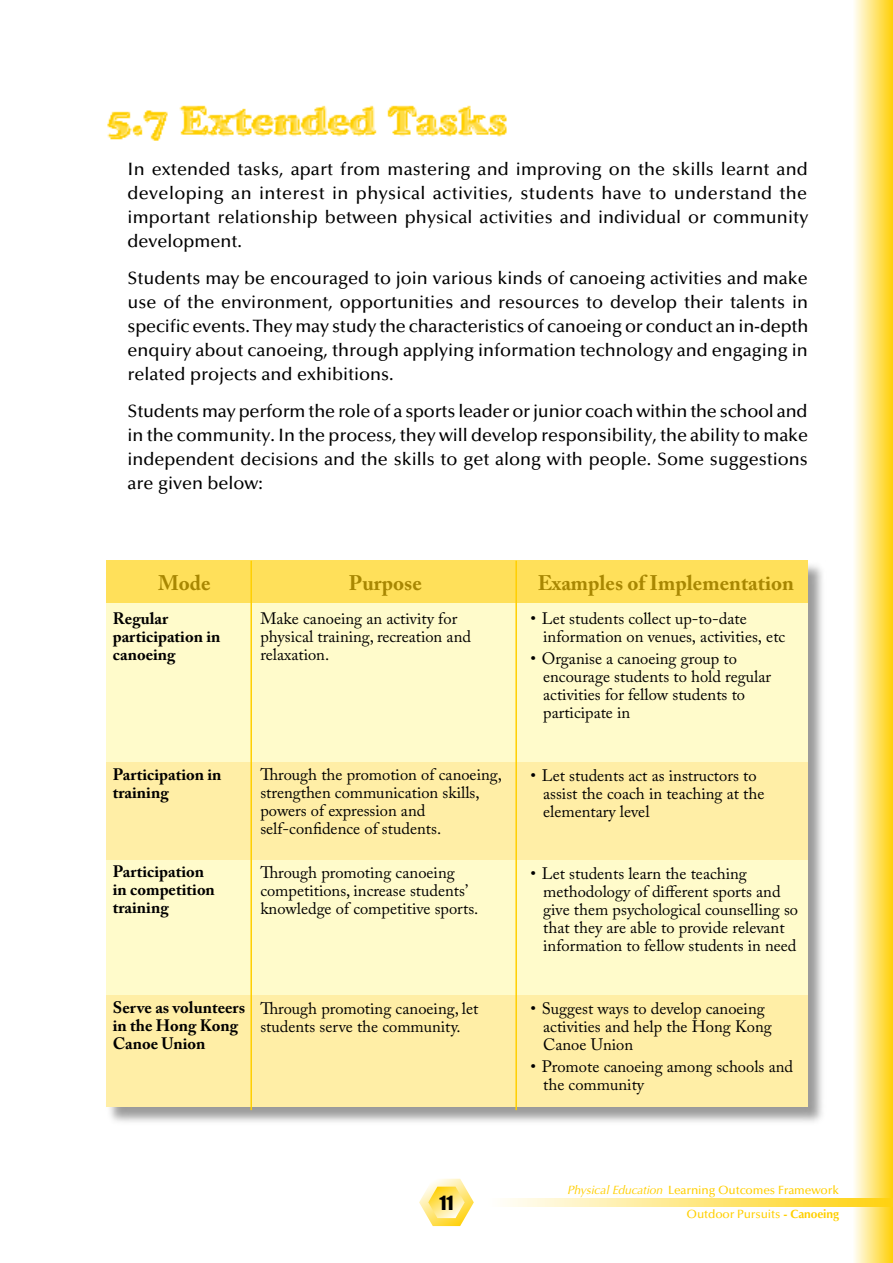
<style>
.page{position:relative;width:893px;height:1263px;background:#fff}
.page>*{position:absolute;margin:0;border:0;box-sizing:border-box;transform-origin:0 0}
.t1{font:700 21px "Adobe Caslon Pro";color:#a88702}
.t2{font:500 18px/24px "Optima";color:#000;text-align:justify}
.t3{font:18px "Impact";color:#000}
.t4{font:16.5px/18px "Adobe Caslon Pro";color:#000}
.t5{font:700 16.5px/18px "Adobe Caslon Pro";color:#000}
.t6{font:500 12px/24.8px "Optima";letter-spacing:-.01em;color:#ffcf01;text-align:right}
.s1{font-weight:400;font-style:italic}
.s2{font-weight:700}
</style>
<div class="page">
<div style="left:852px;top:0;width:41px;height:1263px;background:linear-gradient(to right,#fff,#ffd007)"></div>
<svg style="left:419px;top:1179px;width:55px;height:47px"></svg>
<svg style="left:505px;top:1198px;width:388px;height:9px;background:#ffe780"></svg>
<div style="left:106px;top:560px;width:721px;height:566px;background:#000;opacity:.4"></div>
<div style="left:106px;top:561px;width:702px;height:546px;background:#fffbcb"></div>
<div style="left:106px;top:995px;width:702px;height:112px;background:#ffeea6"></div>
<div style="left:106px;top:762px;width:702px;height:97px;background:#ffeea6"></div>
<div style="left:106px;top:561px;width:702px;height:42px;background:#ffe05a"></div>
<hr style="left:250px;top:561px;width:2px;height:549px;background:#ffcf01">
<hr style="left:515px;top:561px;width:2px;height:549px;background:#ffcf01">
<img style="left:107px;top:105px;width:400px;height:36px">
<p class="t2" style="left:128px;top:158px;width:682px">In extended tasks, apart from mastering and improving on the skills learnt and developing an interest in physical activities, students have to understand the important relationship between physical activities and individual or community development.</p>
<p class="t2" style="left:128px;top:267px;width:682px">Students may be encouraged to join various kinds of canoeing activities and make use of the environment, opportunities and resources to develop their talents in specific events. They may study the characteristics of canoeing or conduct an in-depth enquiry about canoeing, through applying information technology and engaging in related projects and exhibitions.</p>
<p class="t2" style="left:128px;top:399px;width:682px">Students may perform the role of a sports leader or junior coach within the school and in the community. In the process, they will develop responsibility, the ability to make independent decisions and the skills to get along with people. Some suggestions are given below:</p>
<p class="t1" style="left:158px;top:570px;width:54px">Mode</p>
<p class="t1" style="left:349px;top:570px;width:75px">Purpose</p>
<p class="t1" style="left:538px;top:570px;width:258px">Examples of Implementation</p>
<p class="t5" style="left:113px;top:609px;width:109px">Regular participation in canoeing</p>
<p class="t4" style="left:260px;top:609px;width:212px">Make canoeing an activity for physical training, recreation and relaxation.</p>
<p class="t4" style="left:543px;top:609px;width:244px;text-indent:-13px">• Let students collect up-to-date information on venues, activities, etc</p>
<p class="t4" style="left:543px;top:649px;width:229px;text-indent:-13px">• Organise a canoeing group to encourage students to hold regular activities for fellow students to participate in</p>
<p class="t5" style="left:113px;top:765px;width:110px">Participation in training</p>
<p class="t5" style="left:113px;top:862px;width:104px">Participation in competition training</p>
<p class="t4" style="left:260px;top:765px;width:243px">Through the promotion of canoeing, strengthen communication skills, powers of expression and self-confidence of students.</p>
<p class="t4" style="left:260px;top:863px;width:219px">Through promoting canoeing competitions, increase students’ knowledge of competitive sports.</p>
<p class="t4" style="left:543px;top:766px;width:223px;text-indent:-13px">• Let students act as instructors to assist the coach in teaching at the elementary level</p>
<p class="t4" style="left:543px;top:864px;width:256px;text-indent:-13px">• Let students learn the teaching methodology of different sports and give them psychological counselling so that they are able to provide relevant information to fellow students in need</p>
<p class="t5" style="left:113px;top:998px;width:134px">Serve as volunteers in the Hong Kong<br>Canoe Union</p>
<p class="t4" style="left:260px;top:999px;width:219px">Through promoting canoeing, let students serve the community.</p>
<p class="t4" style="left:543px;top:999px;width:230px;text-indent:-13px">• Suggest ways to develop canoeing activities and help the Hong Kong<br>Canoe Union</p>
<p class="t4" style="left:543px;top:1057px;width:251px;text-indent:-13px">• Promote canoeing among schools and the community</p>
<p class="t3" style="left:440px;top:1192px;width:8px">11</p>
<p class="t6" style="left:567px;top:1177px;width:273px"><span class="s1">Physical Education</span> Learning Outcomes Framework<br>Outdoor Pursuits <span class="s2">- Canoeing</span></p>
</div>
